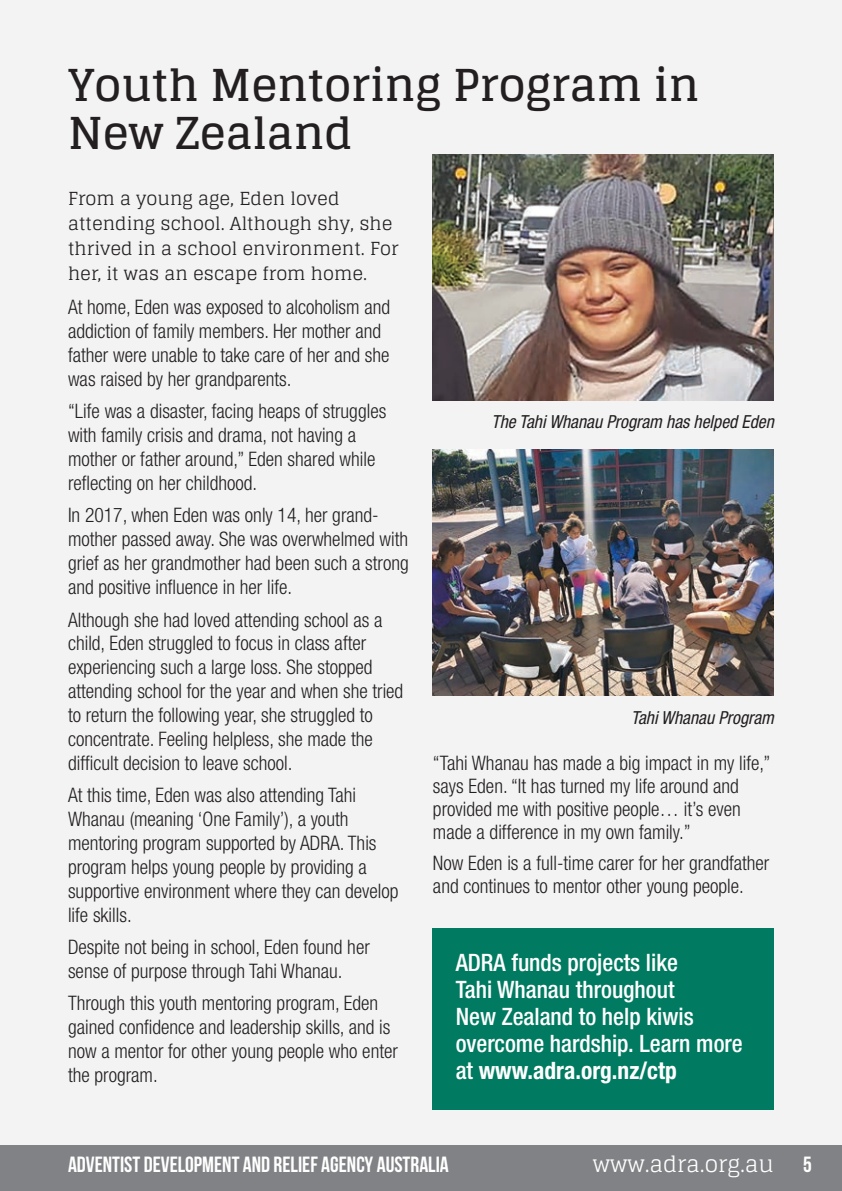
<style>
.page{position:relative;width:842px;height:1191px;background:#fff}
.page>*{position:absolute;margin:0;border:0;box-sizing:border-box;transform-origin:0 0}
.t1{font:700 44px/48px "Glegoo";color:#231f20}
.t2{font:500 condensed 24px/27px "Helvetica Neue";color:#fff}
.t3{font:22px "Bebas Neue";color:#fff}
.t4{font:22px "Glegoo";color:#fff}
.t5{font:300 condensed 20px/23.8px "Helvetica Neue";color:#231f20}
.t6{font:18px/24.8px "Glegoo";color:#231f20}
.t7{font:italic condensed 18px "Helvetica Neue";color:#231f20}
.s1{font-weight:700}
</style>
<div class="page">
<div style="left:0;top:0;width:842px;height:1163px;background:#f3f3f3"></div>
<div style="left:433px;top:928px;width:341px;height:181px;background:#007a60"></div>
<div style="left:0;top:1145px;width:842px;height:46px;background:#808285"></div>
<img style="left:433px;top:154px;width:340px;height:246px">
<img style="left:433px;top:449px;width:340px;height:246px">
<h1 class="t1" style="left:68px;top:61px;width:633px">Youth Mentoring Program in<br>New Zealand</h1>
<p class="t6" style="left:68px;top:186px;width:332px">From a young age, Eden loved attending school. Although shy, she thrived in a school environment. For her, it was an escape from home.</p>
<p class="t5" style="left:68px;top:297px;width:324px">At home, Eden was exposed to alcoholism and addiction of family members. Her mother and father were unable to take care of her and she was raised by her grandparents.</p>
<p class="t5" style="left:68px;top:401px;width:320px">“Life was a disaster, facing heaps of struggles with family crisis and drama, not having a mother or father around,” Eden shared while reflecting on her childhood.</p>
<p class="t5" style="left:68px;top:505px;width:342px">In 2017, when Eden was only 14, her grand&shy;mother passed away. She was overwhelmed with grief as her grandmother had been such a strong and positive influence in her life.</p>
<p class="t5" style="left:68px;top:609px;width:337px">Although she had loved attending school as a child, Eden struggled to focus in class after experiencing such a large loss. She stopped attending school for the year and when she tried to return the following year, she struggled to concentrate. Feeling helpless, she made the difficult decision to leave school.</p>
<p class="t5" style="left:68px;top:785px;width:332px">At this time, Eden was also attending Tahi Whanau (meaning ‘One Family’), a youth mentoring program supported by ADRA. This program helps young people by providing a supportive environment where they can develop life skills.</p>
<p class="t5" style="left:68px;top:937px;width:303px">Despite not being in school, Eden found her sense of purpose through Tahi Whanau.</p>
<p class="t5" style="left:68px;top:993px;width:331px">Through this youth mentoring program, Eden gained confidence and leadership skills, and is now a mentor for other young people who enter the program.</p>
<p class="t7" style="left:491px;top:415px;width:287px">The TahiWhanau Program has helped Eden</p>
<p class="t7" style="left:631px;top:710px;width:148px">TahiWhanau Program</p>
<p class="t5" style="left:433px;top:753px;width:339px;line-height:23px">“Tahi Whanau has made a big impact in my life,” says Eden. “It has turned my life around and provided me with positive people… it’s even made a difference in my own family.”</p>
<p class="t5" style="left:433px;top:853px;width:338px;line-height:23px">Now Eden is a full-time carer for her grandfather and continues to mentor other young people.</p>
<p class="t2" style="left:456px;top:951px;width:289px">ADRA funds projects like<br>Tahi Whanau throughout<br>New Zealand to help kiwis overcome hardship. Learn more at <span class="s1">www.adra.org.nz/ctp</span></p>
<p class="t3" style="left:68px;top:1151px;width:382px">ADVENTIST DEVELOPMENT AND RELIEF AGENCY AUSTRALIA</p>
<p class="t4" style="left:593px;top:1151px;width:183px">www.adra.org.au</p>
<p class="t3" style="left:803px;top:1151px;width:10px">5</p>
</div>
